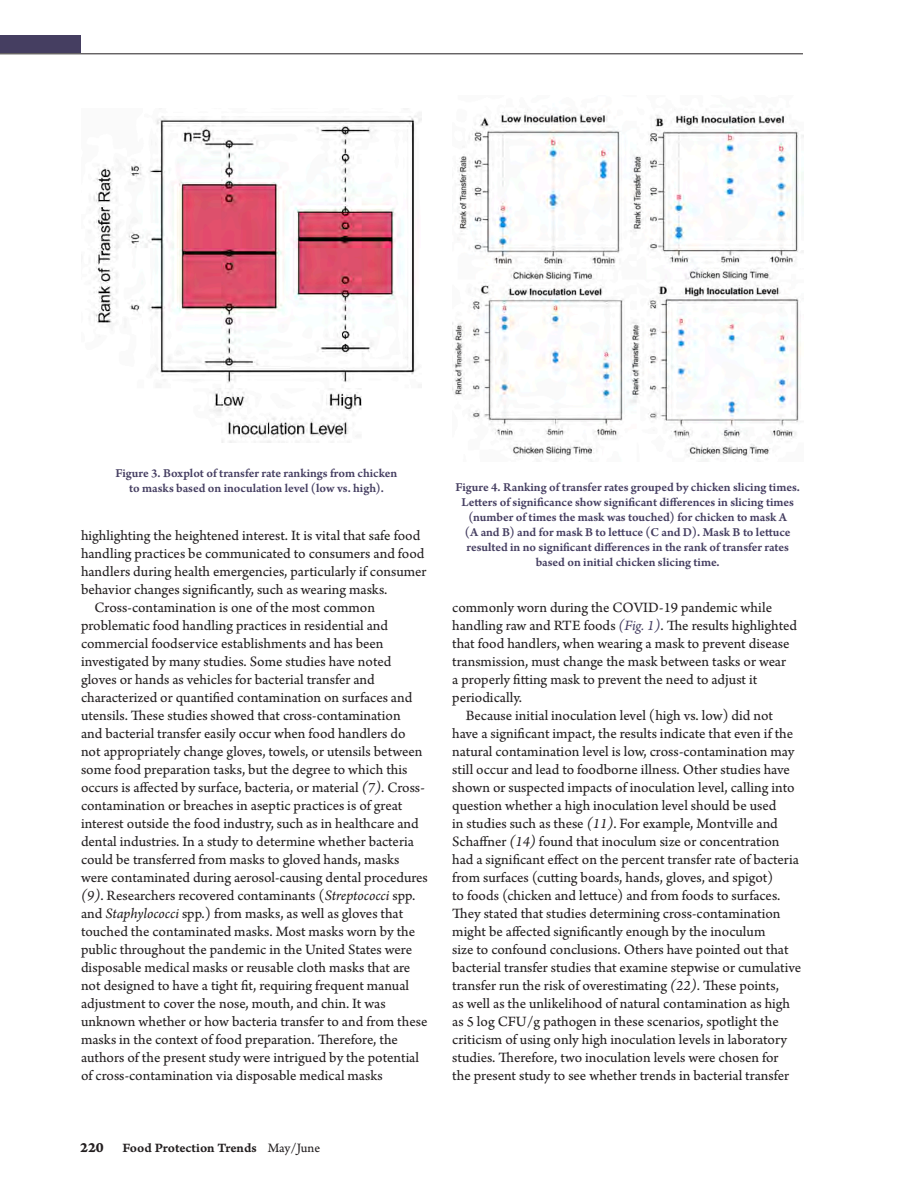
<style>
.page{position:relative;width:918px;height:1188px;background:#fff}
.page>*{position:absolute;margin:0;border:0;box-sizing:border-box;transform-origin:0 0}
.Body_Copy{font:15px/18px "Arno Pro Sm Text";color:#231f20}
.t1{font:13.5px "Arno Pro Smbd Caption";letter-spacing:-.005em;color:#231f20}
.Figure_Legends{font:12.75px/15px "Arno Pro Smbd Sm Text";letter-spacing:-.005em;color:#453e61;text-align:center}
.s1{font-family:"Arno Pro Italic Sm Text"}
.s2{font-family:"Arno Pro Italic Sm Text";color:#453e61}
.s3{font-family:"Arno Pro Bold Caption";font-size:15px}
.s4{font-family:"Arno Pro Sm Text"}
</style>
<div class="page">
<img style="left:93px;top:115px;width:328px;height:328px">
<img style="left:452px;top:110px;width:351px;height:352px">
<div style="left:0;top:35px;width:81px;height:18px;background:#453e61"></div>
<hr style="left:0;top:53px;width:803px;height:1px;background:#231f20">
<p class="Figure_Legends" style="left:116px;top:466px;width:283px">Figure 3. Boxplot of transfer rate rankings from chicken to masks based on inoculation level (low vs. high).</p>
<p class="Figure_Legends" style="left:456px;top:480px;width:346px">Figure 4. Ranking of transfer rates grouped by chicken slicing times.<br>Letters of significance show significant differences in slicing times (number of times the mask was touched) for chicken to mask A<br>(A and B) and for mask B to lettuce (C and D). Mask B to lettuce resulted in no significant differences in the rank of transfer rates based on initial chicken slicing time.</p>
<p class="Body_Copy" style="left:81px;top:527px;width:347px">highlighting the heightened interest. It is vital that safe food handling practices be communicated to consumers and food handlers during health emergencies, particularly if consumer behavior changes significantly, such as wearing masks.</p>
<p class="Body_Copy" style="left:81px;top:599px;width:348px;text-indent:14px">Cross-contamination is one of the most common problematic food handling practices in residential and commercial foodservice establishments and has been investigated by many studies. Some studies have noted gloves or hands as vehicles for bacterial transfer and characterized or quantified contamination on surfaces and utensils. These studies showed that cross-contamination<br>and bacterial transfer easily occur when food handlers do not appropriately change gloves, towels, or utensils between some food preparation tasks, but the degree to which this occurs is affected by surface, bacteria, or material <span class="s1">(7)</span>. Cross&shy;contamination or breaches in aseptic practices is of great interest outside the food industry, such as in healthcare and dental industries. In a study to determine whether bacteria could be transferred from masks to gloved hands, masks were contaminated during aerosol-causing dental procedures <span class="s1">(9)</span>. Researchers recovered contaminants (<span class="s1">Streptococci</span> spp. and <span class="s1">Staphylococci</span> spp.) from masks, as well as gloves that touched the contaminated masks. Most masks worn by the public throughout the pandemic in the United States were disposable medical masks or reusable cloth masks that are not designed to have a tight fit, requiring frequent manual adjustment to cover the nose, mouth, and chin. It was unknown whether or how bacteria transfer to and from these masks in the context of food preparation. Therefore, the authors of the present study were intrigued by the potential of cross-contamination via disposable medical masks</p>
<p class="Body_Copy" style="left:452px;top:599px;width:346px">commonly worn during the COVID-19 pandemic while handling raw and RTE foods <span class="s2">(Fig. 1)</span>. The results highlighted that food handlers, when wearing a mask to prevent disease transmission, must change the mask between tasks or wear<br>a properly fitting mask to prevent the need to adjust it periodically.</p>
<p class="Body_Copy" style="left:452px;top:707px;width:350px;text-indent:13px">Because initial inoculation level (high vs. low) did not have a significant impact, the results indicate that even if the natural contamination level is low, cross-contamination may still occur and lead to foodborne illness. Other studies have shown or suspected impacts of inoculation level, calling into question whether a high inoculation level should be used<br>in studies such as these <span class="s1">(11)</span>. For example, Montville and Schaffner <span class="s1">(14)</span> found that inoculum size or concentration had a significant effect on the percent transfer rate of bacteria from surfaces (cutting boards, hands, gloves, and spigot)<br>to foods (chicken and lettuce) and from foods to surfaces.<br>They stated that studies determining cross-contamination might be affected significantly enough by the inoculum<br>size to confound conclusions. Others have pointed out that bacterial transfer studies that examine stepwise or cumulative transfer run the risk of overestimating <span class="s1">(22)</span>. These points,<br>as well as the unlikelihood of natural contamination as high as 5 log CFU/g pathogen in these scenarios, spotlight the criticism of using only high inoculation levels in laboratory studies. Therefore, two inoculation levels were chosen for<br>the present study to see whether trends in bacterial transfer</p>
<p class="t1" style="left:80px;top:1140px;width:242px"><span class="s3">220</span> Food Protection Trends <span class="s4">May/June</span></p>
</div>
